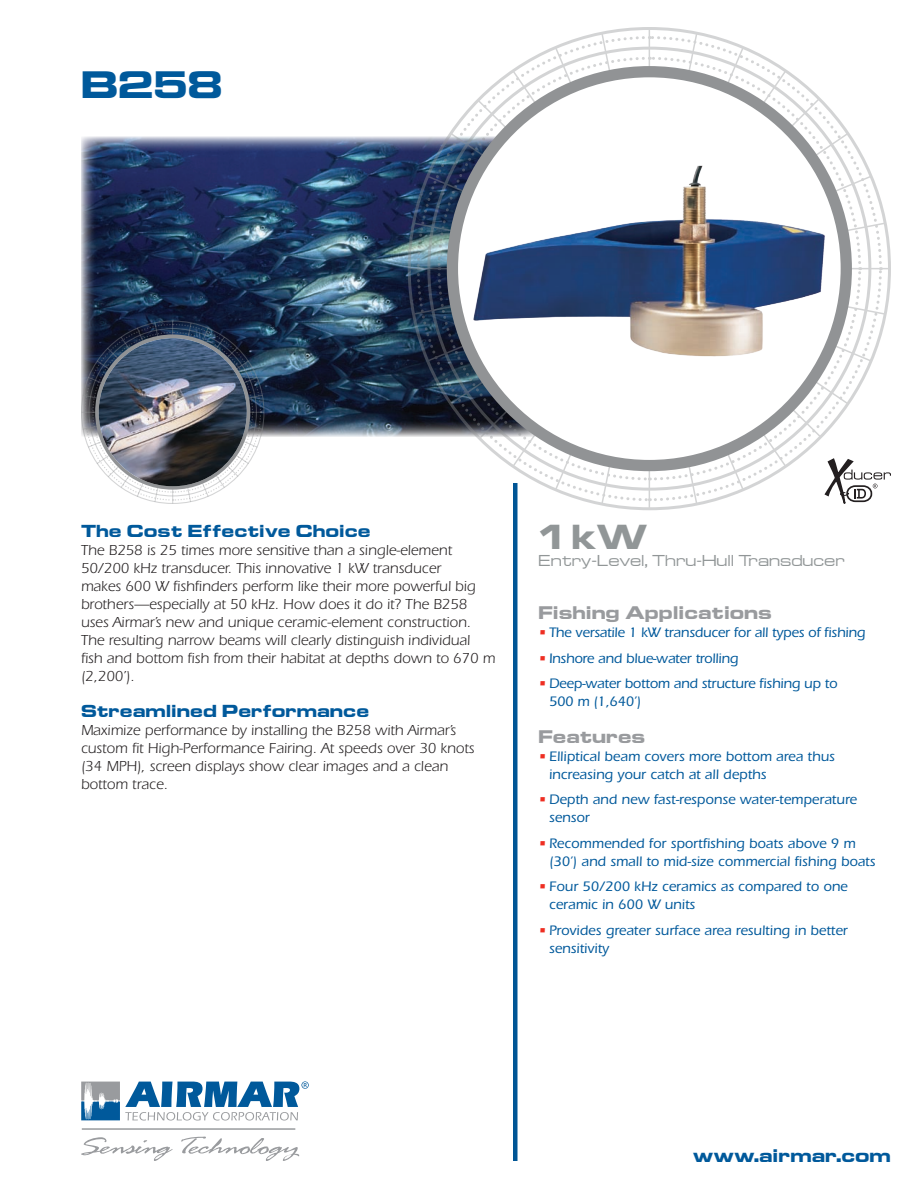
<style>
.page{position:relative;width:918px;height:1188px;background:#fff}
.page>*{position:absolute;margin:0;border:0;box-sizing:border-box;transform-origin:0 0}
.t1{font:700 33px "Euro Technic Ext";color:#00599b}
.t2{font:700 30px "Euro Technic Ext";color:#919697}
.t3{font:700 15.75px "Euro Technic Ext";color:#999b9e}
.t4{font:700 15.75px "Euro Technic Ext";color:#00599b}
.t5{font:15px/18px "ITC Eras Std";color:#231f20}
.t6{font:700 15px "Euro Technic Ext";color:#00599b}
.t7{font:500 14.25px/18px "ITC Eras Std";color:#00599b}
.t8{font:14.25px "Euro Technic Ext";color:#919697}
.s1{color:#ee2e22}
</style>
<div class="page">
<img style="left:81px;top:136px;width:334px;height:300px">
<svg style="left:699px;top:318px;width:184px;height:185px"></svg>
<svg style="left:699px;top:35px;width:184px;height:187px"></svg>
<svg style="left:415px;top:35px;width:185px;height:187px"></svg>
<svg style="left:415px;top:316px;width:185px;height:187px"></svg>
<hr style="left:649px;top:28px;width:1px;height:481px;background:#919395">
<hr style="left:409px;top:268px;width:481px;height:1px;background:#919395">
<svg style="left:476px;top:98px;width:347px;height:341px"></svg>
<svg style="left:426px;top:175px;width:447px;height:188px"></svg>
<svg style="left:449px;top:131px;width:401px;height:275px"></svg>
<img style="left:412px;top:222px;width:474px;height:94px">
<svg style="left:554px;top:46px;width:191px;height:446px"></svg>
<svg style="left:511px;top:69px;width:276px;height:399px"></svg>
<svg style="left:600px;top:31px;width:99px;height:476px"></svg>
<div style="left:447px;top:66px;width:405px;height:405px;background:#919395;border-radius:50%"></div>
<div style="left:513px;top:483px;width:5px;height:678px;background:#005595"></div>
<svg style="left:81px;top:1137px;width:92px;height:24px"></svg>
<svg style="left:181px;top:1136px;width:118px;height:25px"></svg>
<svg style="left:81px;top:1081px;width:228px;height:40px"></svg>
<hr style="left:82px;top:1128px;width:213px;height:2px;background:#999b9e">
<hr style="left:172px;top:321px;width:1px;height:182px;background:#919395">
<hr style="left:81px;top:412px;width:183px;height:1px;background:#919395">
<svg style="left:82px;top:322px;width:181px;height:181px"></svg>
<svg style="left:95px;top:334px;width:155px;height:156px;background:#8d9094"></svg>
<div style="left:458px;top:77px;width:383px;height:383px;background:#fff;border-radius:50%"></div>
<img style="left:458px;top:154px;width:378px;height:213px">
<img style="left:99px;top:338px;width:148px;height:148px;border-radius:74px">
<svg style="left:823px;top:458px;width:68px;height:46px"></svg>
<h1 class="t1" style="left:81px;top:61px;width:143px">B258</h1>
<p class="t6" style="left:81px;top:520px;width:291px">The Cost Effective Choice</p>
<p class="t5" style="left:81px;top:541px;width:416px">The B258 is 25 times more sensitive than a single-element 50/200 kHz transducer. This innovative 1 kW transducer<br>makes 600 W fishfinders perform like their more powerful big brothers—especially at 50 kHz. How does it do it? The B258 uses Airmar’s new and unique ceramic-element construction.<br>The resulting narrow beams will clearly distinguish individual fish and bottom fish from their habitat at depths down to 670 m (2,200’).</p>
<p class="t6" style="left:81px;top:700px;width:290px">Streamlined Performance</p>
<p class="t5" style="left:81px;top:721px;width:395px">Maximize performance by installing the B258 with Airmar’s custom fit High-Performance Fairing. At speeds over 30 knots (34 MPH), screen displays show clear images and a clean bottom trace.</p>
<h2 class="t2" style="left:538px;top:516px;width:111px">1 kW</h2>
<p class="t8" style="left:538px;top:552px;width:308px">Entry-Level, Thru-Hull Transducer</p>
<p class="t3" style="left:538px;top:602px;width:235px">Fishing Applications</p>
<p class="t7" style="left:538px;top:624px;width:329px"><span class="s1">•</span> The versatile 1 kW transducer for all types of fishing</p>
<p class="t7" style="left:538px;top:649px;width:202px"><span class="s1">•</span> Inshore and blue-water trolling</p>
<p class="t7" style="left:549px;top:675px;width:290px;text-indent:-11px"><span class="s1">•</span> Deep-water bottom and structure fishing up to<br>500 m (1,640’)</p>
<p class="t3" style="left:538px;top:725px;width:108px">Features</p>
<p class="t7" style="left:549px;top:747px;width:287px;text-indent:-11px"><span class="s1">•</span> Elliptical beam covers more bottom area thus increasing your catch at all depths</p>
<p class="t7" style="left:549px;top:791px;width:310px;text-indent:-11px"><span class="s1">•</span> Depth and new fast-response water-temperature sensor</p>
<p class="t7" style="left:549px;top:834px;width:328px;text-indent:-11px"><span class="s1">•</span> Recommended for sportfishing boats above 9 m (30’) and small to mid-size commercial fishing boats</p>
<p class="t7" style="left:549px;top:878px;width:300px;text-indent:-11px"><span class="s1">•</span> Four 50/200 kHz ceramics as compared to one ceramic in 600 W units</p>
<p class="t7" style="left:549px;top:921px;width:300px;text-indent:-11px"><span class="s1">•</span> Provides greater surface area resulting in better sensitivity</p>
<p class="t4" style="left:693px;top:1145px;width:200px">www.airmar.com</p>
</div>
